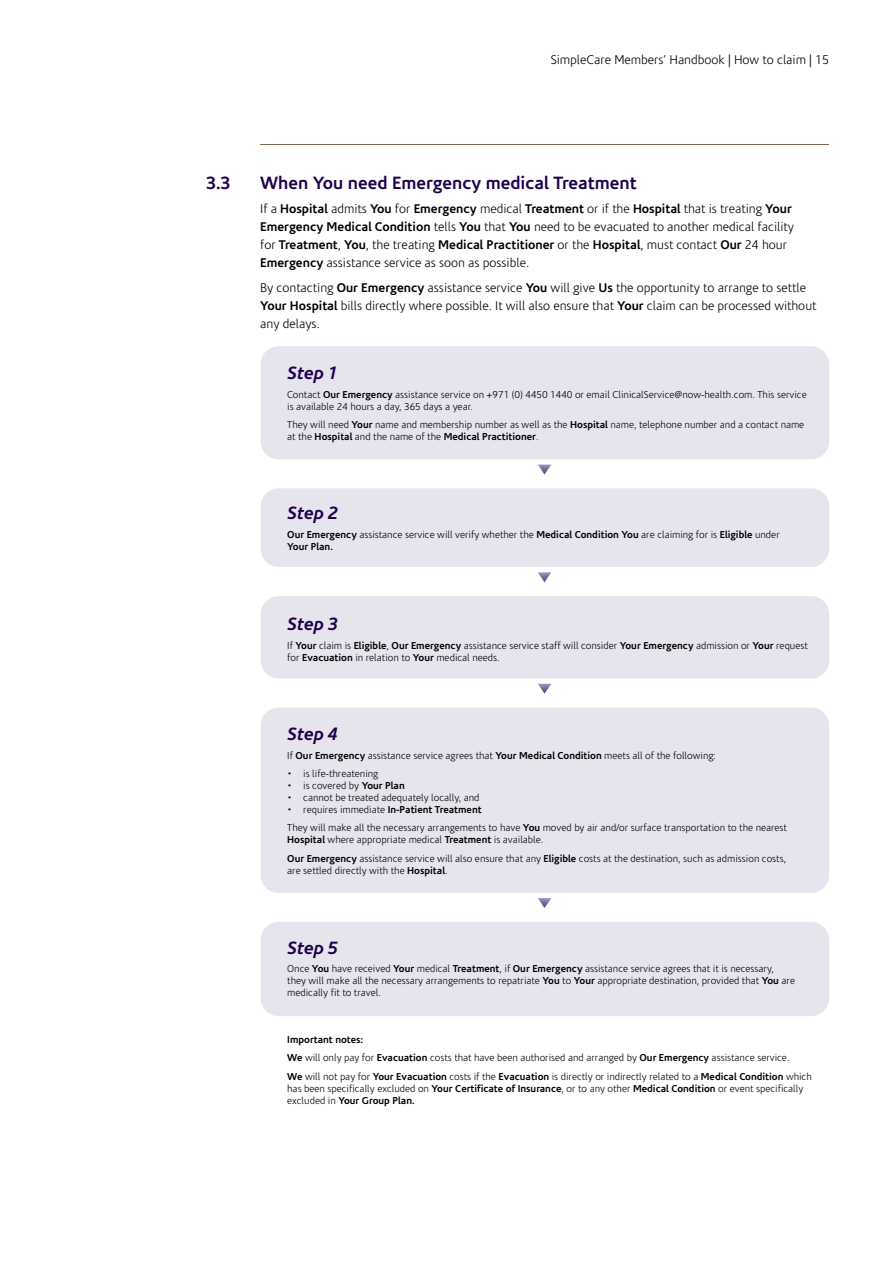
<style>
.page{position:relative;width:893px;height:1263px;background:#fff}
.page>*{position:absolute;margin:0;border:0;box-sizing:border-box;transform-origin:0 0}
.t1{font:700 18px "Corisande";color:#1f004c}
.t2{font:italic 700 18px "Corisande";color:#1f004c}
.t3{font:300 12.75px/18px "Corisande";color:#000}
.t4{font:300 10.2px/12px "Corisande";color:#000}
.s1{font-weight:700}
</style>
<div class="page">
<hr style="left:261px;top:144px;width:568px;height:1px;background:#7c6a55">
<div style="left:261px;top:707px;width:568px;height:186px;background:#e6e5ee;border-radius:18px"></div>
<div style="left:261px;top:922px;width:568px;height:94px;background:#e6e5ee;border-radius:18px"></div>
<div style="left:261px;top:596px;width:568px;height:83px;background:#e6e5ee;border-radius:18px"></div>
<div style="left:261px;top:346px;width:568px;height:113px;background:#e6e5ee;border-radius:18px"></div>
<div style="left:261px;top:488px;width:568px;height:79px;background:#e6e5ee;border-radius:18px"></div>
<svg style="left:538px;top:465px;width:13px;height:9px"></svg>
<svg style="left:538px;top:572px;width:13px;height:10px"></svg>
<svg style="left:538px;top:684px;width:13px;height:10px"></svg>
<svg style="left:538px;top:898px;width:13px;height:10px"></svg>
<p class="t3" style="left:551px;top:51px;width:280px">SimpleCare Members’ Handbook | How to claim | 15</p>
<h1 class="t1" style="left:206px;top:172px;width:26px">3.3</h1>
<h1 class="t1" style="left:260px;top:172px;width:378px">When You need Emergency medical Treatment</h1>
<p class="t3" style="left:260px;top:200px;width:535px">If a <span class="s1">Hospital</span> admits <span class="s1">You</span> for <span class="s1">Emergency</span> medical <span class="s1">Treatment</span> or if the <span class="s1">Hospital</span> that is treating <span class="s1">Your Emergency Medical Condition</span> tells <span class="s1">You</span> that <span class="s1">You</span> need to be evacuated to another medical facility for <span class="s1">Treatment</span>, <span class="s1">You</span>, the treating <span class="s1">Medical Practitioner</span> or the <span class="s1">Hospital</span>, must contact <span class="s1">Our</span> 24 hour <span class="s1">Emergency</span> assistance service as soon as possible.</p>
<p class="t3" style="left:260px;top:279px;width:558px">By contacting <span class="s1">Our Emergency</span> assistance service <span class="s1">You</span> will give <span class="s1">Us</span> the opportunity to arrange to settle<br><span class="s1">Your Hospital</span> bills directly where possible. It will also ensure that <span class="s1">Your</span> claim can be processed without any delays.</p>
<h1 class="t2" style="left:287px;top:363px;width:52px">Step 1</h1>
<p class="t4" style="left:287px;top:388px;width:521px">Contact <span class="s1">Our Emergency</span> assistance service on +971 (0) 4450 1440 or email ClinicalService@now-health.com. This service is available 24 hours a day, 365 days a year.</p>
<p class="t4" style="left:287px;top:419px;width:519px">They will need <span class="s1">Your</span> name and membership number as well as the <span class="s1">Hospital</span> name, telephone number and a contact name at the <span class="s1">Hospital</span> and the name of the <span class="s1">Medical Practitioner</span>.</p>
<h1 class="t2" style="left:287px;top:503px;width:52px">Step 2</h1>
<p class="t4" style="left:287px;top:529px;width:494px"><span class="s1">Our Emergency</span> assistance service will verify whether the <span class="s1">Medical Condition You</span> are claiming for is <span class="s1">Eligible</span> under<br><span class="s1">Your Plan.</span></p>
<h1 class="t2" style="left:287px;top:614px;width:52px">Step 3</h1>
<p class="t4" style="left:287px;top:640px;width:522px">If <span class="s1">Your</span> claim is <span class="s1">Eligible</span>, <span class="s1">Our Emergency</span> assistance service staff will consider <span class="s1">Your Emergency</span> admission or <span class="s1">Your</span> request for <span class="s1">Evacuation</span> in relation to <span class="s1">Your</span> medical needs.</p>
<h1 class="t2" style="left:287px;top:724px;width:52px">Step 4</h1>
<p class="t4" style="left:287px;top:749px;width:430px">If <span class="s1">Our Emergency</span> assistance service agrees that <span class="s1">Your Medical Condition</span> meets all of the following:</p>
<p class="t4" style="left:287px;top:768px;width:93px">• is life-threatening</p>
<p class="t4" style="left:287px;top:780px;width:119px">• is covered by <span class="s1">Your Plan</span></p>
<p class="t4" style="left:287px;top:792px;width:194px">• cannot be treated adequately locally, and</p>
<p class="t4" style="left:287px;top:801px;width:501px;line-height:18.5px">• requires immediate <span class="s1">In-Patient Treatment<br></span>They will make all the necessary arrangements to have <span class="s1">You</span> moved by air and/or surface transportation to the nearest</p>
<p class="t4" style="left:287px;top:831px;width:500px;line-height:18.5px"><span class="s1">Hospital</span> where appropriate medical <span class="s1">Treatment</span> is available.<br><span class="s1">Our Emergency</span> assistance service will also ensure that any <span class="s1">Eligible</span> costs at the destination, such as admission costs,</p>
<p class="t4" style="left:287px;top:864px;width:162px">are settled directly with the <span class="s1">Hospital</span>.</p>
<h1 class="t2" style="left:287px;top:938px;width:52px">Step 5</h1>
<p class="t4" style="left:287px;top:963px;width:509px">Once <span class="s1">You</span> have received <span class="s1">Your</span> medical <span class="s1">Treatment</span>, if <span class="s1">Our Emergency</span> assistance service agrees that it is necessary, they will make all the necessary arrangements to repatriate <span class="s1">You</span> to <span class="s1">Your</span> appropriate destination, provided that <span class="s1">You</span> are medically fit to travel.</p>
<p class="t4" style="left:287px;top:1031px;width:526px;line-height:18.5px"><span class="s1">Important notes:<br>We</span> will only pay for <span class="s1">Evacuation</span> costs that have been authorised and arranged by <span class="s1">Our Emergency</span> assistance service.<br><span class="s1">We</span> will not pay for <span class="s1">Your Evacuation</span> costs if the <span class="s1">Evacuation</span> is directly or indirectly related to a <span class="s1">Medical Condition</span> which</p>
<p class="t4" style="left:287px;top:1083px;width:518px">has been specifically excluded on <span class="s1">Your Certificate of Insurance</span>, or to any other <span class="s1">Medical Condition</span> or event specifically excluded in <span class="s1">Your Group Plan.</span></p>
</div>
